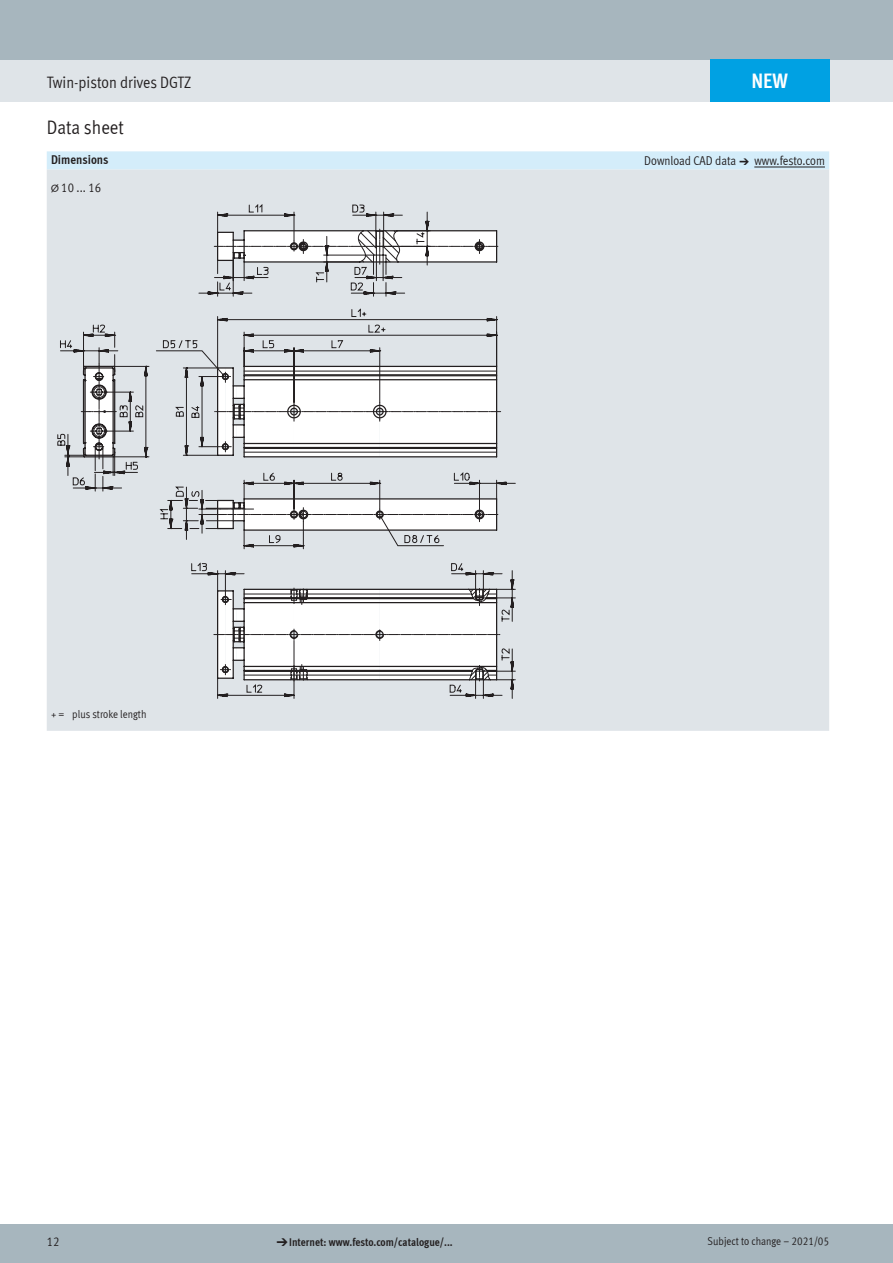
<style>
.page{position:relative;width:893px;height:1263px;background:#fff}
.page>*{position:absolute;margin:0;border:0;box-sizing:border-box;transform-origin:0 0}
.t1{font:700 21px "Meta Cond LF";color:#fff}
.t2{font:19.5px "Meta Cond LF";color:#231f20}
.t3{font:16.5px "Meta Cond LF";color:#231f20}
.t4{font:12.75px "Meta Cond LF";color:#231f20}
.t5{font:700 12.75px "Meta Cond LF";color:#231f20}
.t6{font:11.25px "Meta Cond LF";color:#231f20}
.t7{font:700 11.25px "Meta Cond LF";color:#231f20}
.s1{font-family:"Meto Pict 182"}
.s2{font-family:"Meto Pict 182";font-weight:400}
</style>
<div class="page">
<div style="left:0;top:1225px;width:893px;height:38px;background:#a7b6be"></div>
<div style="left:0;top:60px;width:893px;height:42px;background:#dfe4e8"></div>
<div style="left:0;top:0;width:893px;height:60px;background:#a7b6be"></div>
<svg style="left:47px;top:151px;width:782px;height:19px;background:#d5ecf9"></svg>
<div style="left:47px;top:170px;width:782px;height:561px;background:#dfe4e8"></div>
<hr style="left:754px;top:167px;width:71px;height:1px;background:#231f20">
<svg style="left:191px;top:236px;width:324px;height:463px;background:#ccd0d3"></svg>
<svg style="left:57px;top:204px;width:453px;height:489px"></svg>
<svg style="left:159px;top:252px;width:311px;height:391px"></svg>
<div style="left:710px;top:60px;width:119px;height:42px;background:#00a1e3"></div>
<h1 class="t1" style="left:751px;top:67px;width:38px">NEW</h1>
<h3 class="t3" style="left:47px;top:72px;width:146px">Twin-piston drives DGTZ</h3>
<h2 class="t2" style="left:47px;top:116px;width:79px">Data sheet</h2>
<p class="t5" style="left:51px;top:151px;width:59px">Dimensions</p>
<p class="t4" style="left:644px;top:153px;width:182px">Download CAD data <span class="s1">a</span> www.festo.com</p>
<p class="t4" style="left:51px;top:179px;width:52px"><span class="s1">@</span> 10 ... 16</p>
<p class="t6" style="left:51px;top:707px;width:97px">+ = plus stroke length</p>
<p class="t4" style="left:47px;top:1234px;width:14px">12</p>
<p class="t7" style="left:276px;top:1235px;width:178px"><span class="s2">d</span>Internet: www.festo.com/catalogue/...</p>
<p class="t6" style="left:708px;top:1234px;width:123px">Subject to change – 2021/05</p>
</div>
